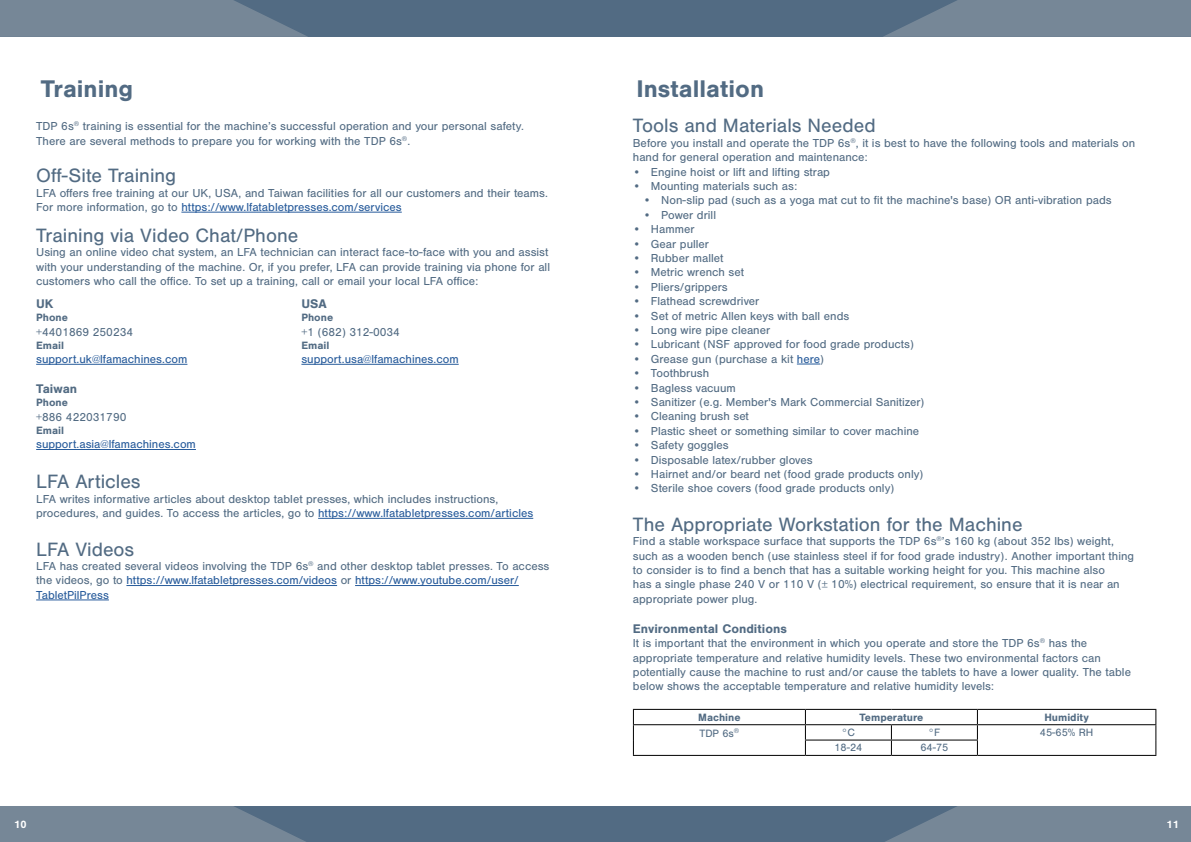
<style>
.page{position:relative;width:1191px;height:842px;background:#fff}
.page>*{position:absolute;margin:0;border:0;box-sizing:border-box;transform-origin:0 0}
.t1{font:700 25px "Nimbus San";color:#526b83}
.t2{font:20px "Nimbus San";color:#526b83}
.t3{font:700 13px "Nimbus San";color:#526b83}
.t4{font:12px/14.4px "Nimbus San";color:#526b83}
.t5{font:12px "Nimbus San";color:#275b9b}
.t6{font:700 11px "Nimbus San";color:#526b83}
.t7{font:11px "Nimbus San";color:#526b83}
.t8{font:700 11px "Nimbus San";color:#fff}
.s1{color:#275b9b}
</style>
<div class="page">
<div style="left:0;top:0;width:595px;height:37px;background:#526b83"></div>
<svg style="left:0;top:0;width:308px;height:37px;background:#718394"></svg>
<div style="left:0;top:806px;width:595px;height:36px;background:#526b83"></div>
<svg style="left:0;top:806px;width:306px;height:36px;background:#718394"></svg>
<div style="left:595px;top:0;width:596px;height:37px;background:#526b83"></div>
<svg style="left:883px;top:0;width:308px;height:37px;background:#718394"></svg>
<div style="left:595px;top:806px;width:596px;height:36px;background:#526b83"></div>
<svg style="left:885px;top:806px;width:306px;height:36px;background:#718394"></svg>
<hr style="left:181px;top:212px;width:221px;height:1px;background:#275b9b">
<hr style="left:36px;top:364px;width:151px;height:1px;background:#275b9b">
<hr style="left:36px;top:449px;width:160px;height:1px;background:#275b9b">
<hr style="left:301px;top:364px;width:158px;height:1px;background:#275b9b">
<hr style="left:318px;top:518px;width:215px;height:1px;background:#275b9b">
<hr style="left:126px;top:585px;width:211px;height:1px;background:#275b9b">
<hr style="left:355px;top:585px;width:164px;height:1px;background:#275b9b">
<hr style="left:36px;top:599px;width:73px;height:1px;background:#275b9b">
<svg style="left:797px;top:364px;width:23px;height:1px"></svg>
<hr style="left:633px;top:709px;width:172px;height:1px;background:#000">
<hr style="left:805px;top:709px;width:86px;height:1px;background:#000">
<hr style="left:891px;top:709px;width:86px;height:1px;background:#000">
<hr style="left:977px;top:709px;width:179px;height:1px;background:#000">
<hr style="left:633px;top:724px;width:172px;height:1px;background:#000">
<hr style="left:805px;top:724px;width:86px;height:1px;background:#000">
<hr style="left:891px;top:724px;width:86px;height:1px;background:#000">
<hr style="left:977px;top:724px;width:179px;height:1px;background:#000">
<svg style="left:633px;top:710px;width:1px;height:45px"></svg>
<hr style="left:805px;top:739px;width:86px;height:1px;background:#000">
<svg style="left:805px;top:710px;width:1px;height:45px"></svg>
<hr style="left:891px;top:739px;width:87px;height:1px;background:#000">
<svg style="left:891px;top:725px;width:1px;height:30px"></svg>
<svg style="left:977px;top:710px;width:1px;height:45px"></svg>
<svg style="left:1155px;top:710px;width:1px;height:45px"></svg>
<hr style="left:633px;top:755px;width:172px;height:1px;background:#000">
<hr style="left:805px;top:755px;width:86px;height:1px;background:#000">
<hr style="left:891px;top:755px;width:86px;height:1px;background:#000">
<hr style="left:977px;top:755px;width:179px;height:1px;background:#000">
<h1 class="t1" style="left:41px;top:75px;width:94px">Training</h1>
<p class="t4" style="left:36px;top:119px;width:489px">TDP 6s<sup>®</sup> training is essential for the machine’s successful operation and your personal safety.<br>There are several methods to prepare you for working with the TDP 6s<sup>®</sup>.</p>
<h2 class="t2" style="left:36px;top:165px;width:142px">Off-Site Training</h2>
<p class="t4" style="left:36px;top:186px;width:513px">LFA offers free training at our UK, USA, and Taiwan facilities for all our customers and their teams.<br>For more information, go to <span class="s1">https://www.lfatabletpresses.com/services</span></p>
<h2 class="t2" style="left:36px;top:224px;width:264px">Training via Video Chat/Phone</h2>
<p class="t4" style="left:36px;top:245px;width:515px">Using an online video chat system, an LFA technician can interact face-to-face with you and assist with your understanding of the machine. Or, if you prefer, LFA can provide training via phone for all customers who call the office. To set up a training, call or email your local LFA office:</p>
<p class="t3" style="left:36px;top:296px;width:19px">UK</p>
<p class="t6" style="left:36px;top:311px;width:33px">Phone</p>
<p class="t4" style="left:36px;top:324px;width:98px">+4401869 250234</p>
<p class="t6" style="left:36px;top:339px;width:29px">Email</p>
<p class="t5" style="left:36px;top:353px;width:153px">support.uk@lfamachines.com</p>
<p class="t3" style="left:36px;top:381px;width:43px">Taiwan</p>
<p class="t6" style="left:36px;top:396px;width:33px">Phone</p>
<p class="t4" style="left:36px;top:410px;width:92px">+886 422031790</p>
<p class="t6" style="left:36px;top:424px;width:29px">Email</p>
<p class="t5" style="left:36px;top:438px;width:161px">support.asia@lfamachines.com</p>
<p class="t3" style="left:301px;top:296px;width:27px">USA</p>
<p class="t6" style="left:301px;top:311px;width:33px">Phone</p>
<p class="t4" style="left:301px;top:324px;width:100px">+1 (682) 312-0034</p>
<p class="t6" style="left:301px;top:339px;width:29px">Email</p>
<p class="t5" style="left:301px;top:353px;width:159px">support.usa@lfamachines.com</p>
<h2 class="t2" style="left:36px;top:471px;width:106px">LFA Articles</h2>
<p class="t4" style="left:36px;top:492px;width:498px">LFA writes informative articles about desktop tablet presses, which includes instructions, procedures, and guides. To access the articles, go to <span class="s1">https://www.lfatabletpresses.com/articles</span></p>
<h2 class="t2" style="left:36px;top:538px;width:100px">LFA Videos</h2>
<p class="t4" style="left:36px;top:559px;width:515px">LFA has created several videos involving the TDP 6s<sup>®</sup> and other desktop tablet presses. To access the videos, go to <span class="s1">https://www.lfatabletpresses.com/videos</span> or <span class="s1">https://www.youtube.com/user/<br>TabletPilPress</span></p>
<h1 class="t1" style="left:636px;top:75px;width:129px">Installation</h1>
<h2 class="t2" style="left:633px;top:115px;width:244px">Tools and Materials Needed</h2>
<p class="t4" style="left:633px;top:136px;width:504px">Before you install and operate the TDP 6s<sup>®</sup>, it is best to have the following tools and materials on hand for general operation and maintenance:</p>
<p class="t4" style="left:633px;top:165px;width:199px">• Engine hoist or lift and lifting strap</p>
<p class="t4" style="left:633px;top:179px;width:166px">• Mounting materials such as:</p>
<p class="t4" style="left:643px;top:193px;width:470px">• Non-slip pad (such as a yoga mat cut to fit the machine's base) OR anti-vibration pads</p>
<p class="t4" style="left:643px;top:208px;width:74px">• Power drill</p>
<p class="t4" style="left:633px;top:222px;width:63px">• Hammer</p>
<p class="t4" style="left:633px;top:237px;width:78px">• Gear puller</p>
<p class="t4" style="left:633px;top:251px;width:92px">• Rubber mallet</p>
<p class="t4" style="left:633px;top:265px;width:113px">• Metric wrench set</p>
<p class="t4" style="left:633px;top:280px;width:96px">• Pliers/grippers</p>
<p class="t4" style="left:633px;top:294px;width:128px">• Flathead screwdriver</p>
<p class="t4" style="left:633px;top:309px;width:218px">• Set of metric Allen keys with ball ends</p>
<p class="t4" style="left:633px;top:323px;width:139px">• Long wire pipe cleaner</p>
<p class="t4" style="left:633px;top:337px;width:282px">• Lubricant (NSF approved for food grade products)</p>
<p class="t4" style="left:633px;top:352px;width:193px">• Grease gun (purchase a kit <span class="s1">here</span>)</p>
<p class="t4" style="left:633px;top:366px;width:78px">• Toothbrush</p>
<p class="t4" style="left:633px;top:381px;width:104px">• Bagless vacuum</p>
<p class="t4" style="left:633px;top:395px;width:293px">• Sanitizer (e.g. Member's Mark Commercial Sanitizer)</p>
<p class="t4" style="left:633px;top:409px;width:117px">• Cleaning brush set</p>
<p class="t4" style="left:633px;top:424px;width:288px">• Plastic sheet or something similar to cover machine</p>
<p class="t4" style="left:633px;top:438px;width:97px">• Safety goggles</p>
<p class="t4" style="left:633px;top:453px;width:181px">• Disposable latex/rubber gloves</p>
<p class="t4" style="left:633px;top:467px;width:292px">• Hairnet and/or beard net (food grade products only)</p>
<p class="t4" style="left:633px;top:481px;width:263px">• Sterile shoe covers (food grade products only)</p>
<h2 class="t2" style="left:633px;top:513px;width:391px">The Appropriate Workstation for the Machine</h2>
<p class="t4" style="left:633px;top:534px;width:503px">Find a stable workspace surface that supports the TDP 6s<sup>®</sup>’s 160 kg (about 352 lbs) weight, such as a wooden bench (use stainless steel if for food grade industry). Another important thing to consider is to find a bench that has a suitable working height for you. This machine also<br>has a single phase 240 V or 110 V (± 10%) electrical requirement, so ensure that it is near an appropriate power plug.</p>
<p class="t3" style="left:633px;top:621px;width:155px">Environmental Conditions</p>
<p class="t4" style="left:633px;top:636px;width:499px">It is important that the environment in which you operate and store the TDP 6s<sup>®</sup> has the appropriate temperature and relative humidity levels. These two environmental factors can potentially cause the machine to rust and/or cause the tablets to have a lower quality. The table below shows the acceptable temperature and relative humidity levels:</p>
<p class="t6" style="left:698px;top:711px;width:44px">Machine</p>
<p class="t6" style="left:859px;top:711px;width:66px">Temperature</p>
<p class="t6" style="left:1044px;top:711px;width:46px">Humidity</p>
<p class="t7" style="left:699px;top:727px;width:41px">TDP 6s<sup>®</sup></p>
<p class="t7" style="left:842px;top:726px;width:14px">°C</p>
<p class="t7" style="left:928px;top:726px;width:13px">°F</p>
<p class="t7" style="left:1040px;top:726px;width:55px">45-65% RH</p>
<p class="t7" style="left:834px;top:742px;width:29px">18-24</p>
<p class="t7" style="left:920px;top:742px;width:29px">64-75</p>
<p class="t8" style="left:14px;top:818px;width:14px">10</p>
<p class="t8" style="left:1166px;top:818px;width:14px">11</p>
</div>
